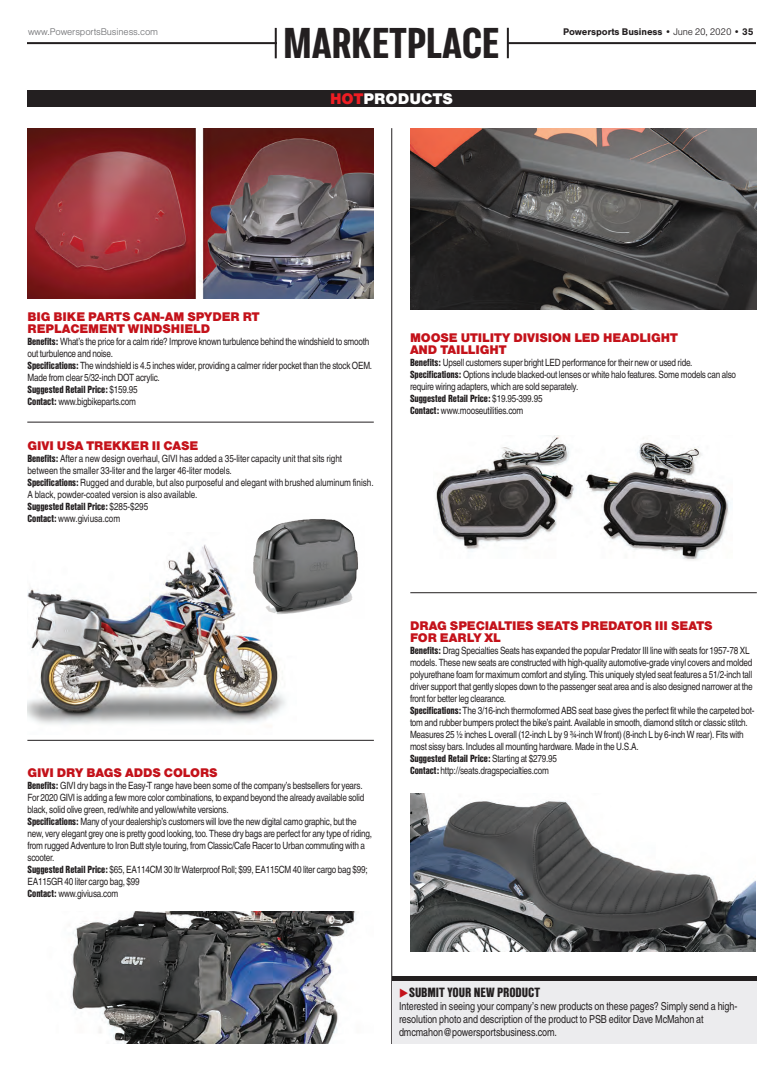
<style>
.page{position:relative;width:783px;height:1080px;background:#fff}
.page>*{position:absolute;margin:0;border:0;box-sizing:border-box;transform-origin:0 0}
.t1{font:900 condensed 43px "Molde";color:#231f20}
.Bar_header{font:900 16px "Nimbus San";letter-spacing:.005em;color:#fff}
.Hot_Product_Name{font:900 13px "Nimbus San";letter-spacing:-.01em;color:#c4121a}
.Hot_Prod_body_copy{font:900 13px "Nimbus San";letter-spacing:-.01em;color:#c4121a}
.Sidebar_Header{font:900 13px "Nimbus San Con L";letter-spacing:-.005em;color:#231f20}
.Side_Bar_Body{font:11px/13px "Nimbus San Con L";letter-spacing:-.005em;color:#231f20}
.Hot_Prod_body_copy-2{font:10px/12px "Nimbus San Con L";letter-spacing:-.02em;color:#231f20}
.Hot_Prod_body_copy-3{font:900 10px "Nimbus San Con L";letter-spacing:-.005em;color:#231f20}
.t2{font:700 10px "Nimbus San";letter-spacing:-.01em;color:#231f20}
.t3{font:300 10px "Nimbus San";letter-spacing:-.01em;color:#6c6d70}
.s1{font-weight:300}
.s2{color:#ee1d23}
.s3{font-weight:900}
.s4{font-weight:400}
.s5{color:#c4121a}
</style>
<div class="page">
<hr style="left:27px;top:42px;width:729px;height:2px;background:#231f20">
<div style="left:277px;top:28px;width:230px;height:30px;background:#fff"></div>
<hr style="left:507px;top:28px;width:2px;height:30px;background:#231f20">
<hr style="left:275px;top:28px;width:2px;height:30px;background:#231f20">
<div style="left:27px;top:90px;width:729px;height:17px;background:#231f20"></div>
<hr style="left:392px;top:128px;width:1px;height:916px;background:#231f20">
<div style="left:392px;top:977px;width:364px;height:67px;background:#ececee"></div>
<hr style="left:392px;top:977px;width:364px;height:4px;background:#231f20">
<img style="left:27px;top:129px;width:347px;height:169px">
<hr style="left:27px;top:422px;width:347px;height:1px;background:#231f20">
<img style="left:28px;top:544px;width:258px;height:181px">
<img style="left:246px;top:519px;width:112px;height:99px">
<hr style="left:27px;top:740px;width:347px;height:1px;background:#231f20">
<img style="left:71px;top:911px;width:285px;height:133px">
<img style="left:411px;top:129px;width:345px;height:181px">
<img style="left:436px;top:435px;width:293px;height:125px">
<hr style="left:410px;top:593px;width:347px;height:1px;background:#231f20">
<img style="left:410px;top:793px;width:346px;height:159px">
<h1 class="t1" style="left:284px;top:16px;width:217px">MARKETPLACE</h1>
<p class="t3" style="left:28px;top:27px;width:132px">www.PowersportsBusiness.com</p>
<p class="t2" style="left:563px;top:26px;width:192px">Powersports Business • <span class="s1">June 20, 2020 •</span> 35</p>
<p class="Bar_header" style="left:330px;top:89px;width:124px"><span class="s2">HOT</span>PRODUCTS</p>
<p class="Hot_Product_Name" style="left:28px;top:309px;width:234px">BIG BIKE PARTS CAN-AM SPYDER RT</p>
<p class="Hot_Product_Name" style="left:28px;top:321px;width:184px">REPLACEMENT WINDSHIELD</p>
<p class="Hot_Prod_body_copy-2" style="left:28px;top:335px;width:343px"><span class="s3">Benefits:</span> What’s the price for a calm ride? Improve known turbulence behind the windshield to smooth out turbulence and noise.</p>
<p class="Hot_Prod_body_copy-2" style="left:28px;top:359px;width:346px"><span class="s3">Specifications:</span> The windshield is 4.5 inches wider, providing a calmer rider pocket than the stock OEM.<br>Made from clear 5/32-inch DOT acrylic.</p>
<p class="Hot_Prod_body_copy-3" style="left:28px;top:382px;width:112px">Suggested Retail Price: <span class="s4">$159.95</span></p>
<p class="Hot_Prod_body_copy-2" style="left:28px;top:395px;width:110px"><span class="s3">Contact:</span> www.bigbikeparts.com</p>
<p class="Hot_Product_Name" style="left:28px;top:438px;width:172px">GIVI USA TREKKER II CASE</p>
<p class="Hot_Prod_body_copy-2" style="left:28px;top:452px;width:316px"><span class="s3">Benefits:</span> After a new design overhaul, GIVI has added a 35-liter capacity unit that sits right between the smaller 33-liter and the larger 46-liter models.</p>
<p class="Hot_Prod_body_copy-2" style="left:28px;top:476px;width:348px"><span class="s3">Specifications:</span> Rugged and durable, but also purposeful and elegant with brushed aluminum finish.<br>A black, powder-coated version is also available.</p>
<p class="Hot_Prod_body_copy-3" style="left:28px;top:499px;width:122px">Suggested Retail Price: <span class="s4">$285-$295</span></p>
<p class="Hot_Prod_body_copy-2" style="left:28px;top:512px;width:94px"><span class="s3">Contact:</span> www.giviusa.com</p>
<p class="Hot_Product_Name" style="left:410px;top:330px;width:270px">MOOSE UTILITY DIVISION LED HEADLIGHT</p>
<p class="Hot_Product_Name" style="left:410px;top:342px;width:98px">AND TAILLIGHT</p>
<p class="Hot_Prod_body_copy-2" style="left:410px;top:356px;width:284px"><span class="s3">Benefits:</span> Upsell customers super bright LED performance for their new or used ride.</p>
<p class="Hot_Prod_body_copy-2" style="left:410px;top:368px;width:328px"><span class="s3">Specifications:</span> Options include blacked-out lenses or white halo features. Some models can also require wiring adapters, which are sold separately.</p>
<p class="Hot_Prod_body_copy-3" style="left:410px;top:391px;width:134px">Suggested Retail Price: <span class="s4">$19.95-399.95</span></p>
<p class="Hot_Prod_body_copy-2" style="left:410px;top:404px;width:115px"><span class="s3">Contact:</span> www.mooseutilities.com</p>
<p class="Hot_Prod_body_copy" style="left:28px;top:765px;width:192px">GIVI DRY BAGS ADDS COLORS</p>
<p class="Hot_Prod_body_copy-2" style="left:28px;top:779px;width:338px"><span class="s3">Benefits:</span> GIVI dry bags in the Easy-T range have been some of the company’s bestsellers for years.<br>For 2020 GIVI is adding a few more color combinations, to expand beyond the already available solid black, solid olive green, red/white and yellow/white versions.</p>
<p class="Hot_Prod_body_copy-2" style="left:28px;top:815px;width:346px"><span class="s3">Specifications:</span> Many of your dealership’s customers will love the new digital camo graphic, but the new, very elegant grey one is pretty good looking, too. These dry bags are perfect for any type of riding, from rugged Adventure to Iron Butt style touring, from Classic/Cafe Racer to Urban commuting with a scooter.</p>
<p class="Hot_Prod_body_copy-2" style="left:28px;top:863px;width:342px"><span class="s3">Suggested Retail Price:</span> $65, EA114CM 30 ltr Waterproof Roll; $99, EA115CM 40 liter cargo bag $99;<br>EA115GR 40 liter cargo bag, $99</p>
<p class="Hot_Prod_body_copy-2" style="left:28px;top:887px;width:92px"><span class="s3">Contact:</span> www.giviusa.com</p>
<p class="Hot_Product_Name" style="left:410px;top:618px;width:304px">DRAG SPECIALTIES SEATS PREDATOR III SEATS</p>
<p class="Hot_Product_Name" style="left:410px;top:630px;width:92px">FOR EARLY XL</p>
<p class="Hot_Prod_body_copy-2" style="left:410px;top:644px;width:344px"><span class="s3">Benefits:</span> Drag Specialties Seats has expanded the popular Predator III line with seats for 1957-78 XL models. These new seats are constructed with high-quality automotive-grade vinyl covers and molded polyurethane foam for maximum comfort and styling. This uniquely styled seat features a 51/2-inch tall driver support that gently slopes down to the passenger seat area and is also designed narrower at the front for better leg clearance.</p>
<p class="Hot_Prod_body_copy-2" style="left:410px;top:704px;width:346px"><span class="s3">Specifications:</span> The 3/16-inch thermoformed ABS seat base gives the perfect fit while the carpeted bot&shy;tom and rubber bumpers protect the bike’s paint. Available in smooth, diamond stitch or classic stitch.<br>Measures 25 ½ inches L overall (12-inch L by 9 ¾-inch W front) (8-inch L by 6-inch W rear). Fits with most sissy bars. Includes all mounting hardware. Made in the U.S.A.</p>
<p class="Hot_Prod_body_copy-3" style="left:410px;top:751px;width:149px">Suggested Retail Price: <span class="s4">Starting at $279.95</span></p>
<p class="Hot_Prod_body_copy-2" style="left:410px;top:764px;width:140px"><span class="s3">Contact:</span> http://seats.dragspecialties.com</p>
<p class="Sidebar_Header" style="left:399px;top:983px;width:143px"><span class="s5">◆</span>SUBMIT YOUR NEW PRODUCT</p>
<p class="Side_Bar_Body" style="left:399px;top:999px;width:340px">Interested in seeing your company’s new products on these pages? Simply send a high&shy;resolution photo and description of the product to PSB editor Dave McMahon at dmcmahon@powersportsbusiness.com.</p>
</div>
